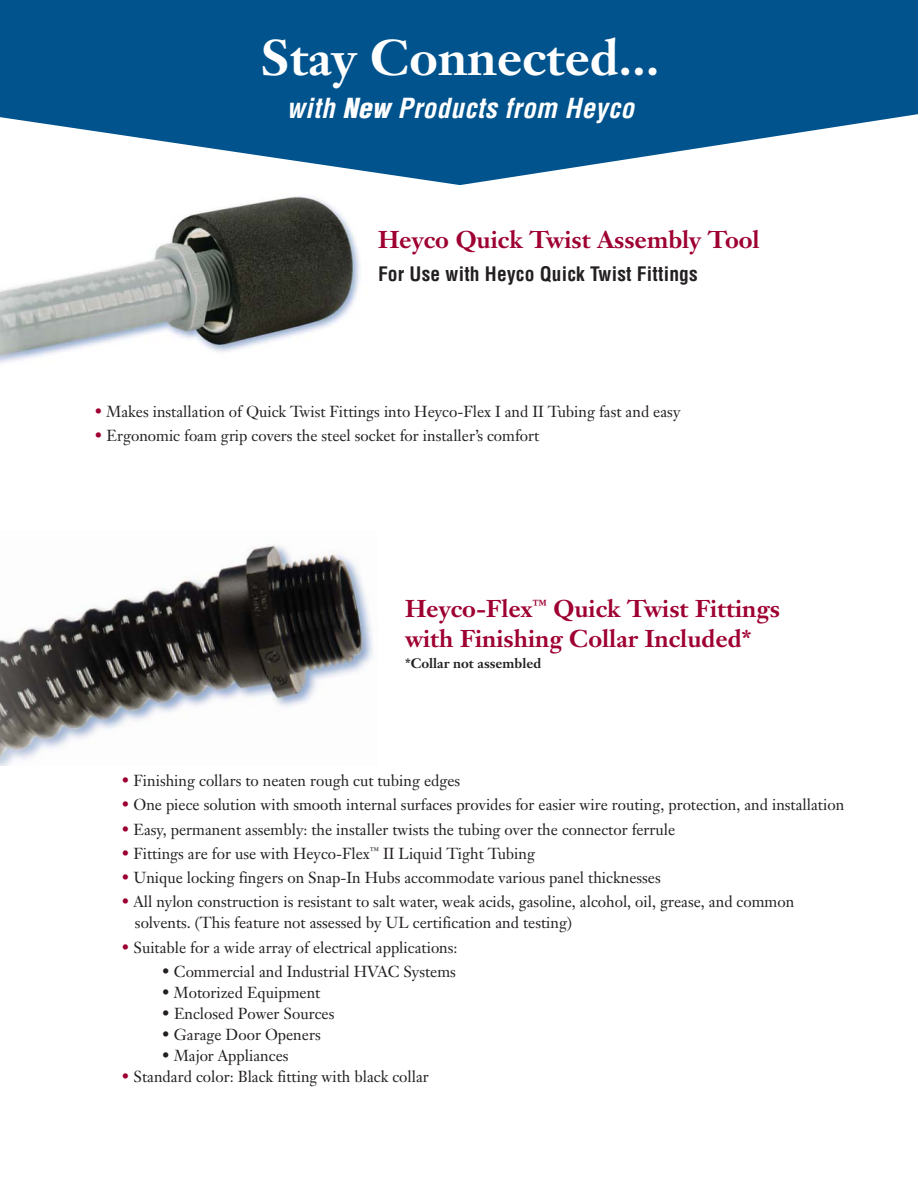
<style>
.page{position:relative;width:918px;height:1188px;background:#fff}
.page>*{position:absolute;margin:0;border:0;box-sizing:border-box;transform-origin:0 0}
.t1{font:700 49.5px "Janson Text";color:#fff}
.t2{font:italic 700 condensed 27px "Helvetica";color:#fff}
.t3{font:700 24px/30px "Janson Text";color:#9e0031}
.t4{font:700 condensed 19.5px "Helvetica";letter-spacing:.01em;color:#231f20}
.t5{font:15.75px/21px "Janson Text";color:#231f20}
.t6{font:700 13.5px "Janson Text";color:#231f20}
.s1{font-weight:900}
.s2{color:#9e0031}
</style>
<div class="page">
<img style="left:0;top:545px;width:373px;height:221px">
<svg style="left:0;top:0;width:918px;height:185px;fill:#00538d"></svg>
<img style="left:0;top:196px;width:360px;height:168px">
<h1 class="t1" style="left:261px;top:38px;width:400px">Stay Connected...</h1>
<h2 class="t2" style="left:287px;top:97px;width:354px">with <span class="s1">New</span> Products from Heyco</h2>
<h3 class="t3" style="left:378px;top:227px;width:383px">Heyco Quick Twist Assembly Tool</h3>
<p class="t4" style="left:378px;top:266px;width:321px">For Use with Heyco Quick Twist Fittings</p>
<p class="t5" style="left:94px;top:403px;width:587px"><span class="s2">•</span> Makes installation of Quick Twist Fittings into Heyco-Flex I and II Tubing fast and easy</p>
<p class="t5" style="left:94px;top:427px;width:446px"><span class="s2">•</span> Ergonomic foam grip covers the steel socket for installer’s comfort</p>
<h3 class="t3" style="left:405px;top:596px;width:376px">Heyco-Flex<sup>™</sup> Quick Twist Fittings with Finishing Collar Included*</h3>
<p class="t6" style="left:405px;top:658px;width:138px">*Collar not assembled</p>
<p class="t5" style="left:121px;top:772px;width:340px"><span class="s2">•</span> Finishing collars to neaten rough cut tubing edges</p>
<p class="t5" style="left:121px;top:796px;width:724px"><span class="s2">•</span> One piece solution with smooth internal surfaces provides for easier wire routing, protection, and installation</p>
<p class="t5" style="left:121px;top:820px;width:555px"><span class="s2">•</span> Easy, permanent assembly: the installer twists the tubing over the connector ferrule</p>
<p class="t5" style="left:121px;top:844px;width:415px"><span class="s2">•</span> Fittings are for use with Heyco-Flex<sup>™</sup> II Liquid Tight Tubing</p>
<p class="t5" style="left:121px;top:869px;width:541px"><span class="s2">•</span> Unique locking fingers on Snap-In Hubs accommodate various panel thicknesses</p>
<p class="t5" style="left:135px;top:893px;width:661px;text-indent:-13px"><span class="s2">•</span> All nylon construction is resistant to salt water, weak acids, gasoline, alcohol, oil, grease, and common solvents. (This feature not assessed by UL certification and testing)</p>
<p class="t5" style="left:121px;top:938px;width:338px"><span class="s2">•</span> Suitable for a wide array of electrical applications:</p>
<p class="t5" style="left:162px;top:962px;width:295px">• Commercial and Industrial HVAC Systems</p>
<p class="t5" style="left:162px;top:983px;width:160px">• Motorized Equipment</p>
<p class="t5" style="left:162px;top:1004px;width:174px">• Enclosed Power Sources</p>
<p class="t5" style="left:162px;top:1025px;width:160px">• Garage Door Openers</p>
<p class="t5" style="left:162px;top:1046px;width:128px">• Major Appliances</p>
<p class="t5" style="left:121px;top:1067px;width:309px"><span class="s2">•</span> Standard color: Black fitting with black collar</p>
</div>
